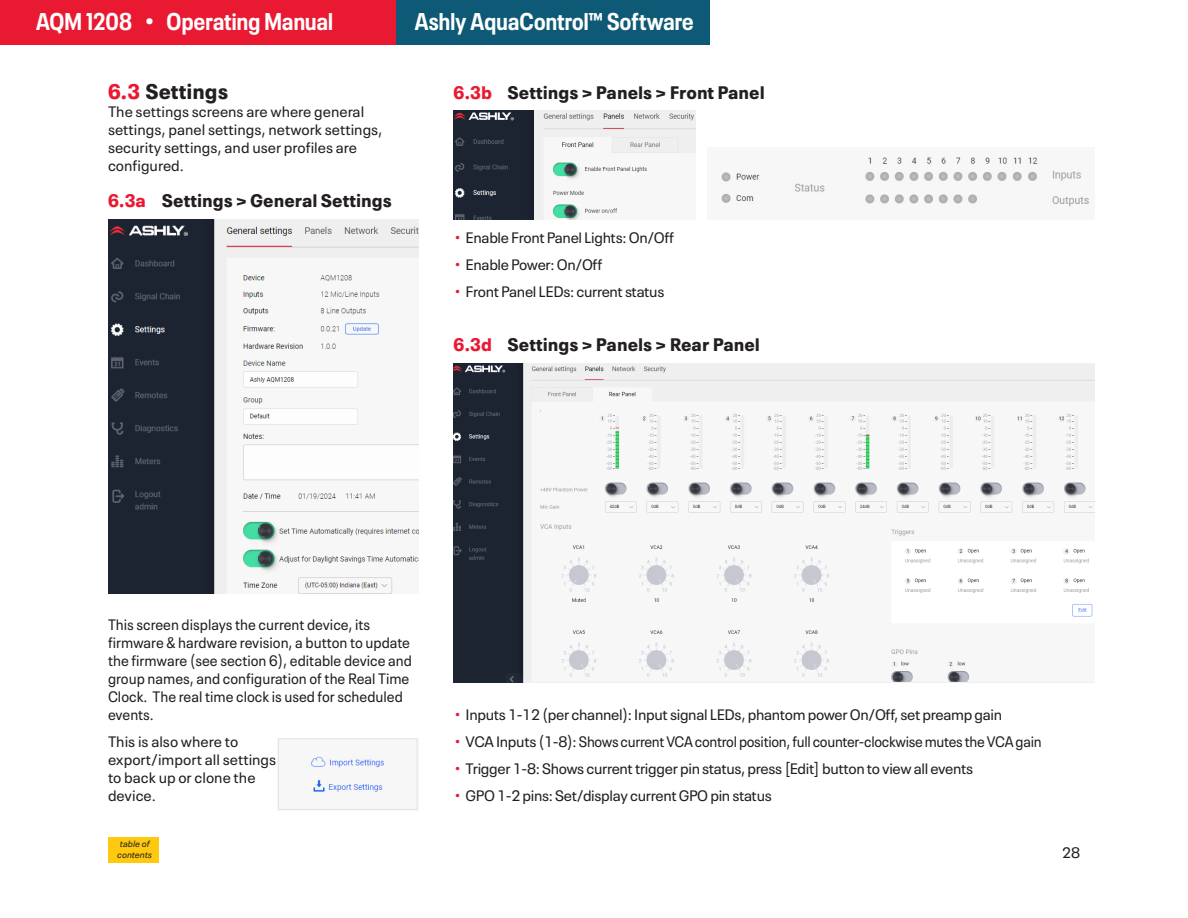
<style>
.page{position:relative;width:1188px;height:918px;background:#fff}
.page>*{position:absolute;margin:0;border:0;box-sizing:border-box;transform-origin:0 0}
.t1{font:700 condensed 24px "Neue Plak";letter-spacing:.01em;color:#fff}
.Numbered_Subheads{font:900 21px "Neue Plak Text";color:#231f20}
.Body_Subheads{font:900 18px "Neue Plak Text";color:#231f20}
.Body_Lead_undr{font:900 18px "Neue Plak Text";color:#231f20}
.Body_Lead_undr-2{font:15px/18px "Neue Plak Text";letter-spacing:-.015em;color:#231f20}
.Body_Lead_undr-3{font:15px/18px "Neue Plak Text";letter-spacing:-.015em;color:#231f20;scale:.95 1}
.t2{font:italic 9px "Neue Plak Text";color:#231f20}
.s1{color:#e91932}
</style>
<div class="page">
<div style="left:108px;top:837px;width:51px;height:25px;background:#fec90f"></div>
<img style="left:108px;top:219px;width:310px;height:375px">
<img style="left:278px;top:738px;width:140px;height:72px">
<img style="left:454px;top:111px;width:242px;height:108px">
<img style="left:454px;top:363px;width:641px;height:320px">
<img style="left:721px;top:156px;width:371px;height:51px">
<div style="left:0;top:0;width:396px;height:45px;background:#e91932"></div>
<div style="left:396px;top:0;width:314px;height:45px;background:#0d5976"></div>
<h1 class="t1" style="left:36px;top:3px;width:299px">AQM 1208 • Operating Manual</h1>
<h1 class="t1" style="left:415px;top:3px;width:280px">Ashly AquaControl™ Software</h1>
<p class="Numbered_Subheads" style="left:108px;top:74px;width:122px"><span class="s1">6.3</span> Settings</p>
<p class="Body_Lead_undr-2" style="left:108px;top:101px;width:276px">The settings screens are where general settings, panel settings, network settings, security settings, and user profiles are configured.</p>
<p class="Body_Subheads" style="left:108px;top:186px;width:285px"><span class="s1">6.3a</span> Settings &gt; General Settings</p>
<p class="Body_Subheads" style="left:454px;top:78px;width:313px"><span class="s1">6.3b</span> Settings &gt; Panels &gt; Front Panel</p>
<p class="Body_Lead_undr-2" style="left:454px;top:227px;width:221px"><span class="s1">•</span> Enable Front Panel Lights: On/Off</p>
<p class="Body_Lead_undr-2" style="left:454px;top:254px;width:149px"><span class="s1">•</span> Enable Power: On/Off</p>
<p class="Body_Lead_undr-2" style="left:454px;top:281px;width:212px"><span class="s1">•</span> Front Panel LEDs: current status</p>
<p class="Body_Lead_undr" style="left:454px;top:330px;width:308px"><span class="s1">6.3d</span> Settings &gt; Panels &gt; Rear Panel</p>
<p class="Body_Lead_undr-3" style="left:108px;top:614px;width:322px">This screen displays the current device, its firmware &amp; hardware revision, a button to update the firmware (see section 6), editable device and group names, and configuration of the Real Time Clock. The real time clock is used for scheduled events.</p>
<p class="Body_Lead_undr-2" style="left:108px;top:731px;width:170px">This is also where to export/import all settings to back up or clone the device.</p>
<p class="Body_Lead_undr-2" style="left:454px;top:704px;width:549px"><span class="s1">•</span> Inputs 1-12 (per channel): Input signal LEDs, phantom power On/Off, set preamp gain</p>
<p class="Body_Lead_undr-2" style="left:454px;top:731px;width:589px"><span class="s1">•</span> VCA Inputs (1-8): Shows current VCA control position, full counter-clockwise mutes the VCA gain</p>
<p class="Body_Lead_undr-2" style="left:454px;top:758px;width:520px"><span class="s1">•</span> Trigger 1-8: Shows current trigger pin status, press [Edit] button to view all events</p>
<p class="Body_Lead_undr-2" style="left:454px;top:785px;width:319px"><span class="s1">•</span> GPO 1-2 pins: Set/display current GPO pin status</p>
<p class="t2" style="left:120px;top:836px;width:31px">table of</p>
<p class="t2" style="left:117px;top:847px;width:36px">contents</p>
<p class="Body_Lead_undr-2" style="left:1062px;top:842px;width:19px">28</p>
</div>
